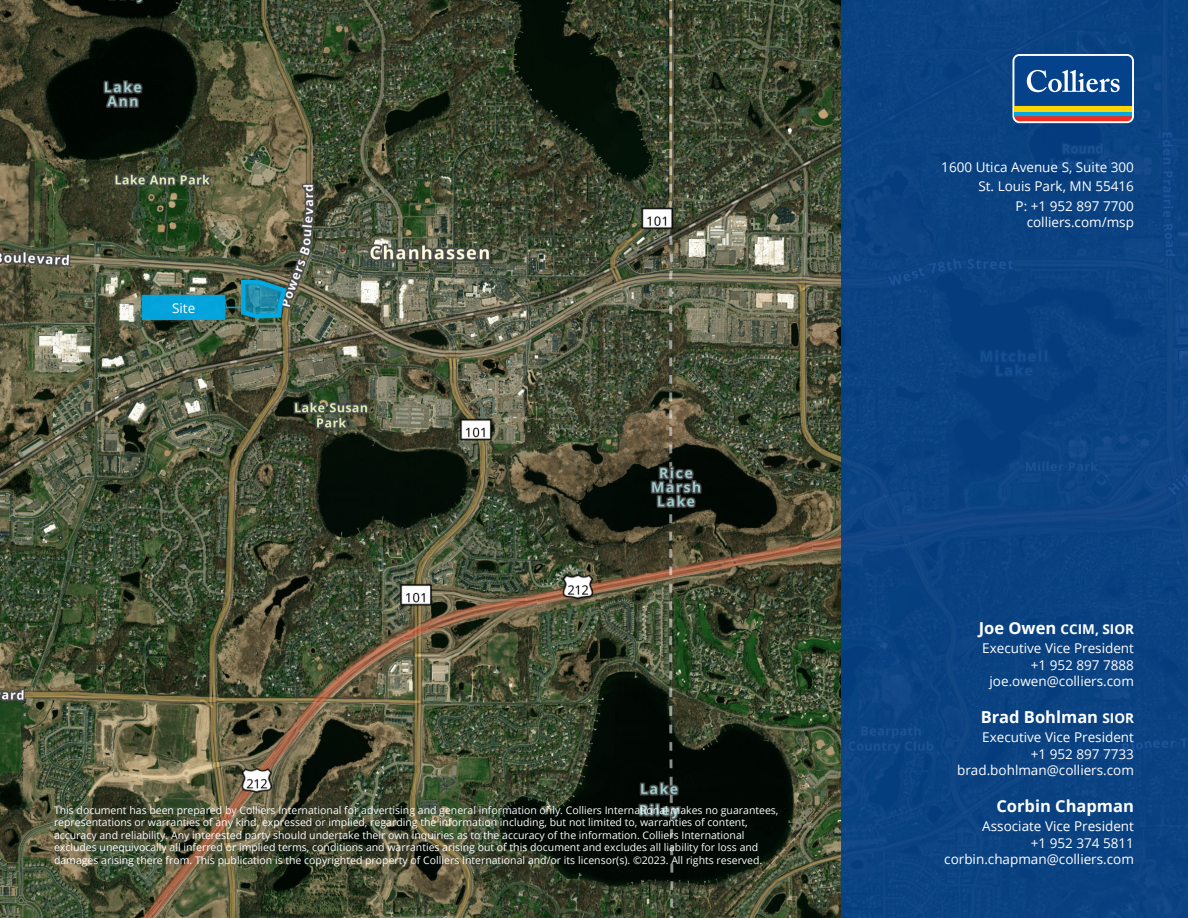
<style>
.page{position:relative;width:1188px;height:918px;background:#fff}
.page>*{position:absolute;margin:0;border:0;box-sizing:border-box;transform-origin:0 0}
.t1{font:700 16.5px "Open Sans";color:#fff}
.t2{font:13.5px "Open Sans";color:#fff}
.t3{font:700 13.5px "Open Sans";color:#fff}
.t4{font:10.5px/12.6px "Open Sans";color:#fff}
.s1{font-size:16.5px}
.s2{font-size:13.5px}
</style>
<div class="page">
<img style="left:0;top:0;width:841px;height:918px">
<div style="left:841px;top:0;width:347px;height:918px;background:#0a4282"></div>
<svg style="left:1012px;top:54px;width:122px;height:69px"></svg>
<div style="left:1014px;top:111px;width:118px;height:5px;background:#00a8e4"></div>
<div style="left:1014px;top:106px;width:118px;height:5px;background:#fed503"></div>
<svg style="left:1014px;top:116px;width:118px;height:5px"></svg>
<svg style="left:1014px;top:56px;width:118px;height:50px"></svg>
<div style="left:142px;top:295px;width:83px;height:25px;background:#04a3db"></div>
<svg style="left:225px;top:277px;width:63px;height:45px;background:#337a84"></svg>
<p class="t2" style="left:172px;top:298px;width:25px">Site</p>
<p class="t4" style="left:54px;top:803px;width:726px">This document has been prepared by Colliers International for advertising and general information only. Colliers International makes no guarantees, representations or warranties of any kind, expressed or implied, regarding the information including, but not limited to, warranties of content, accuracy and reliability. Any interested party should undertake their own inquiries as to the accuracy of the information. Colliers International excludes unequivocally all inferred or implied terms, conditions and warranties arising out of this document and excludes all liability for loss and damages arising there from. This publication is the copyrighted property of Colliers International and/or its licensor(s). ©2023. All rights reserved.</p>
<p class="t2" style="left:941px;top:158px;width:194px">1600 Utica Avenue S, Suite 300</p>
<p class="t2" style="left:978px;top:177px;width:157px">St. Louis Park, MN 55416</p>
<p class="t2" style="left:1016px;top:197px;width:120px">P: +1 952 897 7700</p>
<p class="t2" style="left:1027px;top:213px;width:109px">colliers.com/msp</p>
<p class="t3" style="left:979px;top:619px;width:157px"><span class="s1">Joe Owen</span> CCIM, SIOR</p>
<p class="t2" style="left:982px;top:639px;width:153px">Executive Vice President</p>
<p class="t2" style="left:1031px;top:656px;width:105px">+1 952 897 7888</p>
<p class="t2" style="left:990px;top:672px;width:146px">joe.owen@colliers.com</p>
<p class="t1" style="left:981px;top:705px;width:155px">Brad Bohlman <span class="s2">SIOR</span></p>
<p class="t2" style="left:982px;top:728px;width:153px">Executive Vice President</p>
<p class="t2" style="left:1031px;top:745px;width:105px">+1 952 897 7733</p>
<p class="t2" style="left:957px;top:761px;width:178px">brad.bohlman@colliers.com</p>
<p class="t1" style="left:996px;top:794px;width:139px">Corbin Chapman</p>
<p class="t2" style="left:982px;top:817px;width:153px">Associate Vice President</p>
<p class="t2" style="left:1031px;top:833px;width:105px">+1 952 374 5811</p>
<p class="t2" style="left:944px;top:850px;width:191px">corbin.chapman@colliers.com</p>
</div>
